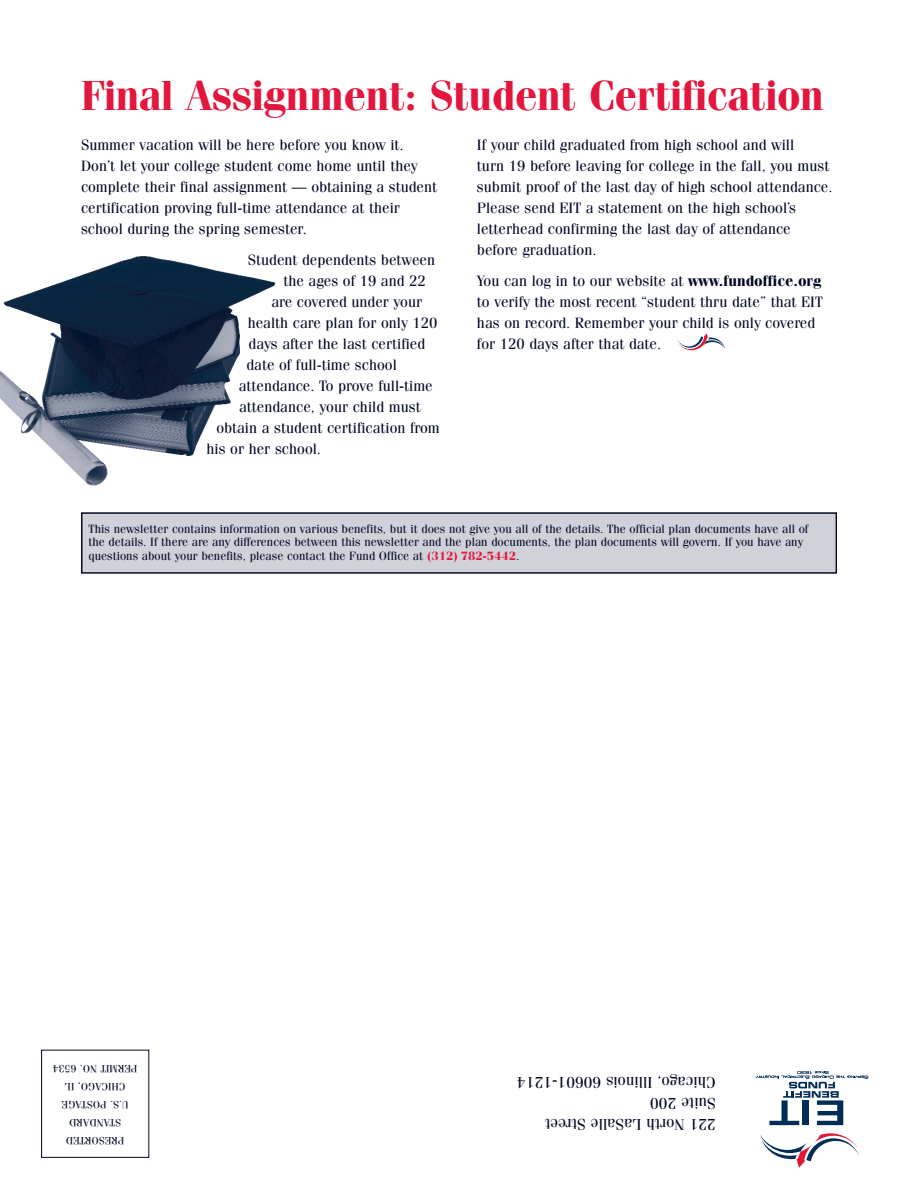
<style>
.page{position:relative;width:918px;height:1188px;background:#fff}
.page>*{position:absolute;margin:0;border:0;box-sizing:border-box;transform-origin:0 0}
.t1{font:700 42px "Fenice";letter-spacing:-.01em;color:#e3173e}
.t2{font:15.75px/21px "Fenice";color:#000824}
.t3{font:15px/21px "Fenice";color:#000824}
.t4{font:12px/13.5px "Fenice";color:#000824}
.t5{font:10.5px/18px "Fenice";letter-spacing:.01em;color:#000824;text-align:center}
.s1{font-weight:700}
.s2{font-weight:700;color:#e3173e}
</style>
<div class="page">
<div style="left:41px;top:1050px;width:108px;height:108px;border:1px solid #000824"></div>
<svg style="left:760px;top:1133px;width:99px;height:35px"></svg>
<svg style="left:755px;top:1071px;width:113px;height:54px"></svg>
<svg style="left:677px;top:333px;width:48px;height:17px"></svg>
<img style="left:0;top:256px;width:276px;height:136px">
<div style="left:82px;top:514px;width:754px;height:58px;background:#d0d1d9"></div>
<div style="left:81px;top:512px;width:756px;height:62px;border:2px solid #000824"></div>
<h1 class="t1" style="left:81px;top:81px;width:744px">Final Assignment: Student Certification</h1>
<p class="t3" style="left:81px;top:135px;width:358px">Summer vacation will be here before you know it.<br>Don’t let your college student come home until they complete their final assignment — obtaining a student certification proving full-time attendance at their school during the spring semester.</p>
<p class="t3" style="left:248px;top:251px;width:189px">Student dependents between</p>
<p class="t3" style="left:283px;top:272px;width:144px">the ages of 19 and 22</p>
<p class="t3" style="left:271px;top:293px;width:152px">are covered under your</p>
<p class="t3" style="left:248px;top:314px;width:191px">health care plan for only 120</p>
<p class="t3" style="left:249px;top:335px;width:178px">days after the last certified</p>
<p class="t3" style="left:247px;top:356px;width:152px">date of full-time school</p>
<p class="t3" style="left:239px;top:377px;width:195px">attendance. To prove full-time</p>
<p class="t3" style="left:239px;top:398px;width:183px">attendance, your child must</p>
<p class="t3" style="left:216px;top:419px;width:225px">obtain a student certification from</p>
<p class="t3" style="left:207px;top:440px;width:116px">his or her school.</p>
<p class="t3" style="left:477px;top:135px;width:357px">If your child graduated from high school and will<br>turn 19 before leaving for college in the fall, you must submit proof of the last day of high school attendance.<br>Please send EIT a statement on the high school’s letterhead confirming the last day of attendance before graduation.</p>
<p class="t3" style="left:477px;top:272px;width:347px">You can log in to our website at <span class="s1">www.fundoffice.org </span>to verify the most recent “student thru date” that EIT has on record. Remember your child is only covered for 120 days after that date.</p>
<p class="t4" style="left:88px;top:523px;width:722px">This newsletter contains information on various benefits, but it does not give you all of the details. The official plan documents have all of the details. If there are any differences between this newsletter and the plan documents, the plan documents will govern. If you have any questions about your benefits, please contact the Fund Office at <span class="s2">(312) 782-5442</span>.</p>
<p class="t5" style="left:138px;top:1149px;width:86px;rotate:-180deg">PRESORTED<br>STANDARD<br>U.S. POSTAGE<br>CHICAGO, IL<br>PERMIT NO. 6534</p>
<p class="t2" style="left:716px;top:1133px;width:200px;rotate:-180deg">221 North LaSalle Street<br>Suite 200<br>Chicago, Illinois 60601-1214</p>
</div>
